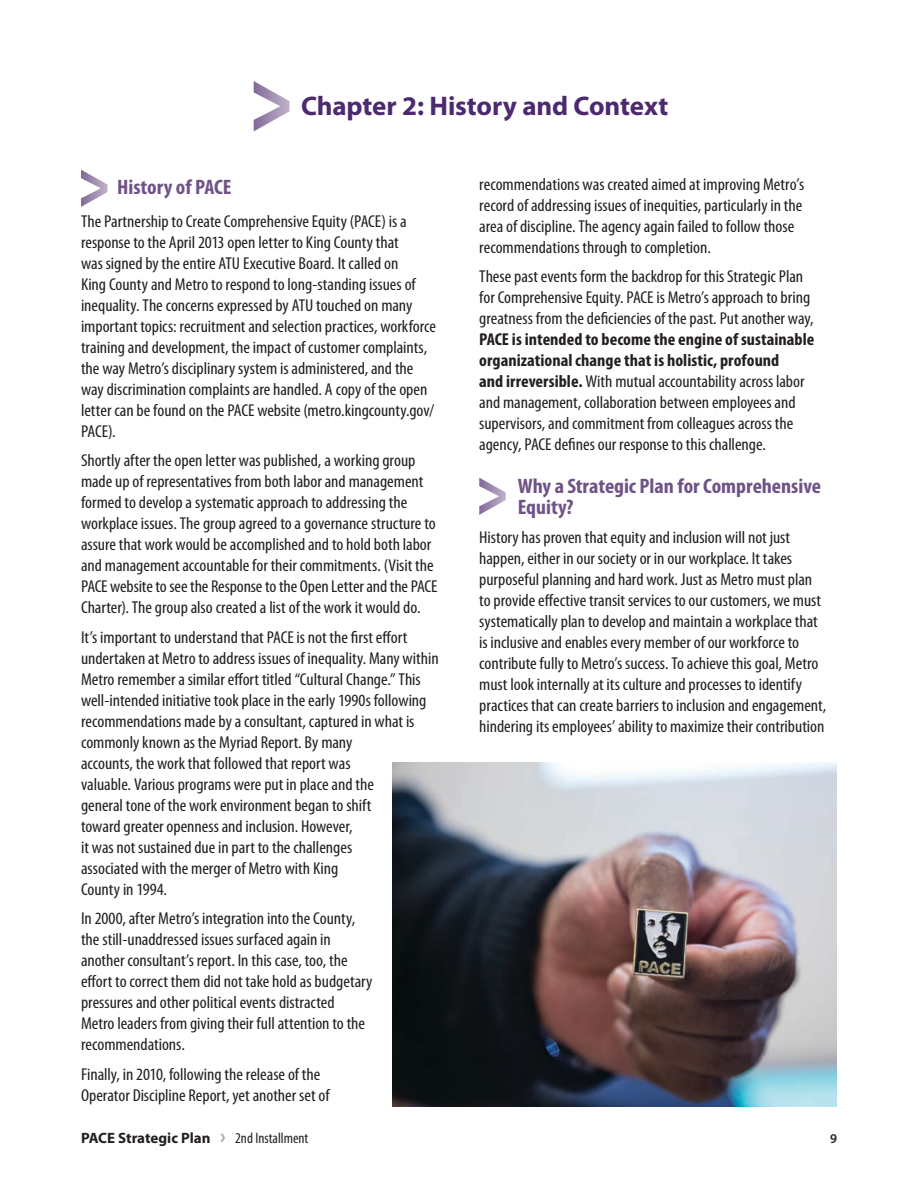
<style>
.page{position:relative;width:918px;height:1188px;background:#fff}
.page>*{position:absolute;margin:0;border:0;box-sizing:border-box;transform-origin:0 0}
.Header_section_PACE{font:700 27px "Myriad Pro";letter-spacing:-.005em;color:#4d296f}
.Subhead_level_1_PACE{font:700 condensed 21px/21px "Myriad Pro";color:#6f5387;scale:1.05 1}
.Body_10_5_13__PACE{font:condensed 17.25px/21px "Myriad Pro";color:#231f20;scale:1.05 1}
.t1{font:700 15px "Myriad Pro";color:#231f20}
.t2{font:600 13.5px "Myriad Pro";color:#231f20;scale:.96 1}
.s1{font-weight:700}
.s2{font-size:21px;color:#a7a9ac}
.s3{font-weight:400;font-stretch:condensed}
</style>
<div class="page">
<svg style="left:254px;top:81px;width:35px;height:50px"></svg>
<svg style="left:81px;top:170px;width:27px;height:37px"></svg>
<svg style="left:479px;top:478px;width:27px;height:37px"></svg>
<img style="left:392px;top:762px;width:445px;height:345px">
<p class="Header_section_PACE" style="left:301px;top:88px;width:369px">Chapter 2: History and Context</p>
<p class="Subhead_level_1_PACE" style="left:117px;top:176px;width:110px">History of PACE</p>
<p class="Body_10_5_13__PACE" style="left:81px;top:210px;width:340px">The Partnership to Create Comprehensive Equity (PACE) is a response to the April 2013 open letter to King County that<br>was signed by the entire ATU Executive Board. It called on<br>King County and Metro to respond to long-standing issues of inequality. The concerns expressed by ATU touched on many important topics: recruitment and selection practices, workforce training and development, the impact of customer complaints, the way Metro’s disciplinary system is administered, and the way discrimination complaints are handled. A copy of the open letter can be found on the PACE website (metro.kingcounty.gov/ PACE).</p>
<p class="Body_10_5_13__PACE" style="left:81px;top:450px;width:341px">Shortly after the open letter was published, a working group made up of representatives from both labor and management formed to develop a systematic approach to addressing the workplace issues. The group agreed to a governance structure to assure that work would be accomplished and to hold both labor and management accountable for their commitments. (Visit the PACE website to see the Response to the Open Letter and the PACE Charter). The group also created a list of the work it would do.</p>
<p class="Body_10_5_13__PACE" style="left:81px;top:626px;width:342px">It’s important to understand that PACE is not the first effort undertaken at Metro to address issues of inequality. Many within Metro remember a similar effort titled “Cultural Change.” This well-intended initiative took place in the early 1990s following recommendations made by a consultant, captured in what is commonly known as the Myriad Report. By many<br>accounts, the work that followed that report was<br>valuable. Various programs were put in place and the<br>general tone of the work environment began to shift<br>toward greater openness and inclusion. However,<br>it was not sustained due in part to the challenges<br>associated with the merger of Metro with King<br>County in 1994.</p>
<p class="Body_10_5_13__PACE" style="left:81px;top:908px;width:279px">In 2000, after Metro’s integration into the County, the still-unaddressed issues surfaced again in another consultant’s report. In this case, too, the effort to correct them did not take hold as budgetary pressures and other political events distracted Metro leaders from giving their full attention to the recommendations.</p>
<p class="Body_10_5_13__PACE" style="left:81px;top:1064px;width:238px">Finally, in 2010, following the release of the<br>Operator Discipline Report, yet another set of</p>
<p class="Body_10_5_13__PACE" style="left:479px;top:173px;width:311px">recommendations was created aimed at improving Metro’s record of addressing issues of inequities, particularly in the area of discipline. The agency again failed to follow those recommendations through to completion.</p>
<p class="Body_10_5_13__PACE" style="left:479px;top:266px;width:321px">These past events form the backdrop for this Strategic Plan for Comprehensive Equity. PACE is Metro’s approach to bring greatness from the deficiencies of the past. Put another way, <span class="s1">PACE is intended to become the engine of sustainable organizational change that is holistic, profound<br>and irreversible.</span> With mutual accountability across labor and management, collaboration between employees and supervisors, and commitment from colleagues across the agency, PACE defines our response to this challenge.</p>
<p class="Subhead_level_1_PACE" style="left:518px;top:475px;width:290px">Why a Strategic Plan for Comprehensive<br>Equity?</p>
<p class="Body_10_5_13__PACE" style="left:479px;top:527px;width:332px">History has proven that equity and inclusion will not just happen, either in our society or in our workplace. It takes purposeful planning and hard work. Just as Metro must plan to provide effective transit services to our customers, we must systematically plan to develop and maintain a workplace that is inclusive and enables every member of our workforce to contribute fully to Metro’s success. To achieve this goal, Metro must look internally at its culture and processes to identify practices that can create barriers to inclusion and engagement, hindering its employees’ ability to maximize their contribution</p>
<p class="t1" style="left:81px;top:1128px;width:229px">PACE Strategic Plan <span class="s2">›</span> <span class="s3">2nd Installment</span></p>
<p class="t2" style="left:830px;top:1130px;width:9px">9</p>
</div>
